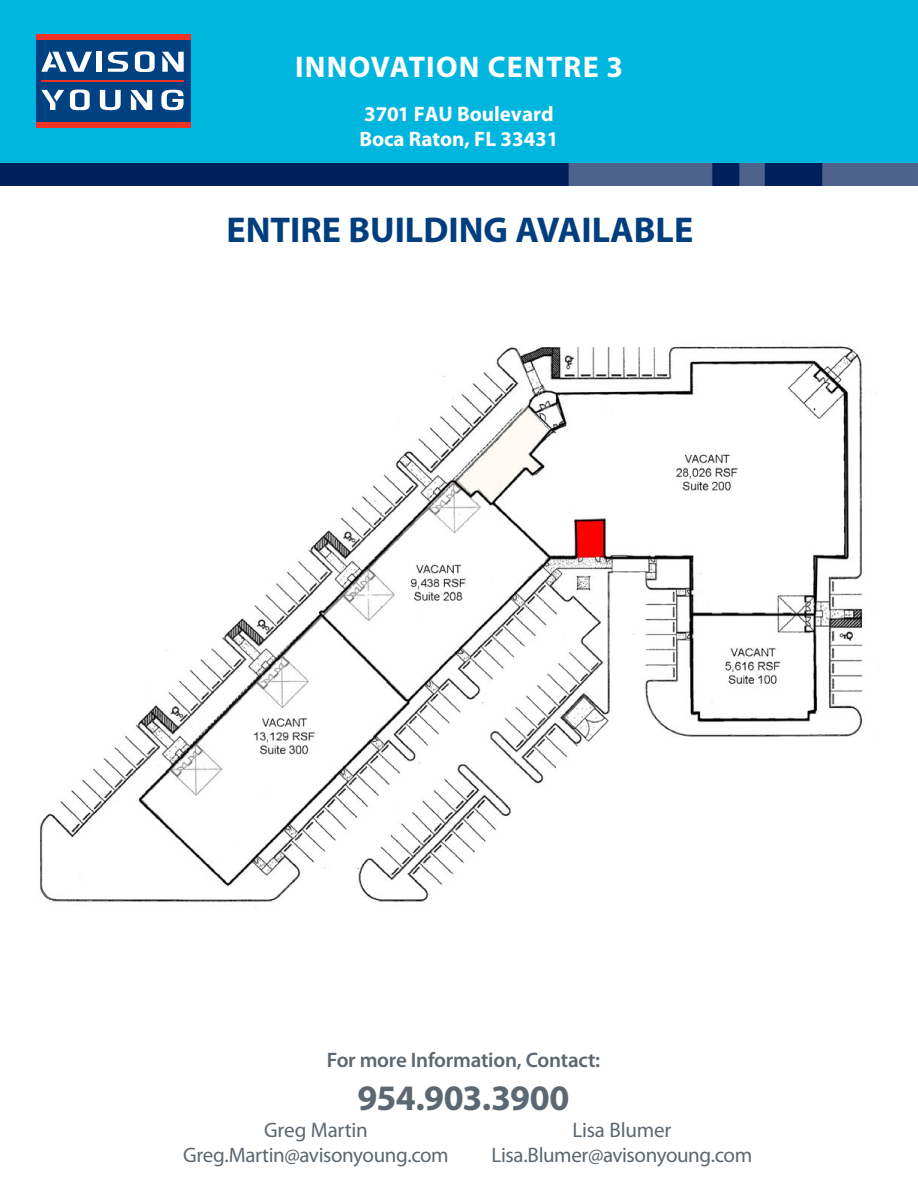
<style>
.page{position:relative;width:918px;height:1188px;background:#fff}
.page>*{position:absolute;margin:0;border:0;box-sizing:border-box;transform-origin:0 0}
.t1{font:700 36px "Myriad Pro";color:#003e7e}
.t2{font:700 36px "Myriad Pro";letter-spacing:-.015em;color:#5c6771}
.t3{font:700 30px "Myriad Pro";letter-spacing:.04em;color:#fff}
.t4{font:21px/25.2px "Myriad Pro";letter-spacing:-.015em;color:#5c6771;text-align:center}
.t5{font:700 21px/25.2px "Myriad Pro";color:#fff}
.t6{font:600 21px "Myriad Pro";letter-spacing:-.01em;color:#5c6771}
</style>
<div class="page">
<div style="left:1px;top:0;width:917px;height:166px;background:#00b6de"></div>
<img style="left:1px;top:164px;width:917px;height:21px">
<div style="left:36px;top:40px;width:154px;height:82px;background:#004181"></div>
<div style="left:96px;top:52px;width:6px;height:20px;background:#fff"></div>
<svg style="left:162px;top:52px;width:22px;height:20px"></svg>
<svg style="left:108px;top:51px;width:47px;height:21px"></svg>
<svg style="left:131px;top:90px;width:21px;height:20px"></svg>
<svg style="left:41px;top:51px;width:51px;height:21px"></svg>
<svg style="left:41px;top:90px;width:49px;height:20px"></svg>
<svg style="left:100px;top:90px;width:21px;height:20px"></svg>
<svg style="left:161px;top:90px;width:23px;height:20px"></svg>
<div style="left:36px;top:122px;width:154px;height:6px;background:#ee3124"></div>
<div style="left:36px;top:34px;width:154px;height:6px;background:#ee3124"></div>
<hr style="left:41px;top:80px;width:143px;height:2px;background:#ee3124">
<img style="left:39px;top:342px;width:833px;height:566px">
<h2 class="t3" style="left:295px;top:48px;width:330px">INNOVATION CENTRE 3</h2>
<p class="t5" style="left:359px;top:100px;width:201px">3701 FAU Boulevard<br>Boca Raton, FL 33431</p>
<h1 class="t1" style="left:227px;top:206px;width:20px">ENTIRE</h1>
<h1 class="t1" style="left:348px;top:206px;width:19px">BUIL</h1>
<h1 class="t1" style="left:423px;top:206px;width:45px">DING</h1>
<h1 class="t1" style="left:515px;top:206px;width:139px">AVAILABLE</h1>
<p class="t6" style="left:327px;top:1047px;width:275px">For more Information, Contact:</p>
<h1 class="t2" style="left:357px;top:1075px;width:214px">954.903.3900</h1>
<p class="t4" style="left:183px;top:1117px;width:267px">Greg Martin<br>Greg.Martin@avisonyoung.com</p>
<p class="t4" style="left:492px;top:1117px;width:262px">Lisa Blumer<br>Lisa.Blumer@avisonyoung.com</p>
</div>
